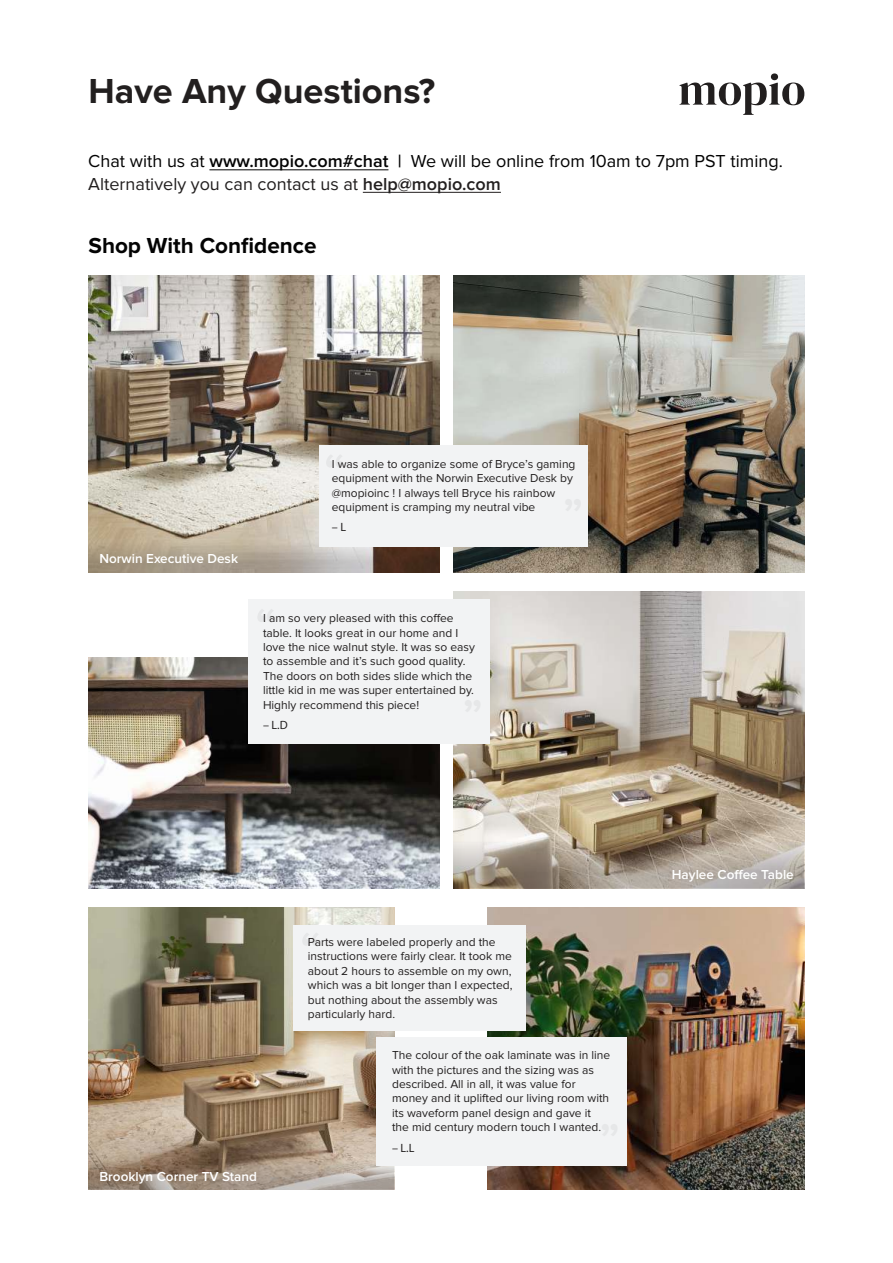
<style>
.page{position:relative;width:893px;height:1263px;background:#fff}
.page>*{position:absolute;margin:0;border:0;box-sizing:border-box;transform-origin:0 0}
.t1{font:600 50.7px "Proxima Nova";color:#e6e7e8}
.t2{font:700 36px "Proxima Nova";color:#221f1f}
.t3{font:700 22.5px "Proxima Nova";color:#030303}
.t4{font:18px/22.5px "Proxima Nova";color:#030303}
.t5{font:600 13.5px "Proxima Nova";color:#fff}
.t6{font:12px/14.4px "Proxima Nova";color:#221f1f}
.t7{font:12px "DM Serif Display";color:#221f1f}
.s1{font-weight:600}
.s2{color:#221f1f}
.s3{font-weight:600;color:#221f1f}
</style>
<div class="page">
<svg style="left:679px;top:73px;width:125px;height:42px"></svg>
<hr style="left:209px;top:170px;width:179px;height:1px;background:#030303">
<hr style="left:363px;top:192px;width:138px;height:1px;background:#221f1f">
<img style="left:139px;top:907px;width:205px;height:252px">
<img style="left:88px;top:907px;width:51px;height:252px">
<img style="left:344px;top:907px;width:50px;height:252px">
<img style="left:487px;top:907px;width:317px;height:282px">
<img style="left:88px;top:1159px;width:306px;height:30px">
<div style="left:376px;top:1038px;width:251px;height:128px;background:#f2f3f4"></div>
<div style="left:293px;top:925px;width:232px;height:105px;background:#f2f3f4"></div>
<img style="left:454px;top:591px;width:350px;height:248px">
<img style="left:88px;top:657px;width:351px;height:231px">
<div style="left:248px;top:599px;width:242px;height:145px;background:#f2f3f4"></div>
<img style="left:454px;top:839px;width:350px;height:49px">
<img style="left:88px;top:275px;width:351px;height:266px">
<img style="left:578px;top:275px;width:226px;height:297px">
<img style="left:454px;top:275px;width:124px;height:297px">
<img style="left:88px;top:541px;width:351px;height:31px">
<div style="left:319px;top:445px;width:269px;height:101px;background:#f2f3f4"></div>
<h2 class="t2" style="left:88px;top:76px;width:348px">Have Any Questions?</h2>
<h3 class="t4" style="left:88px;top:151px;width:696px">Chat with us at <span class="s1">www.mopio.com#chat |</span> We will be online from 10am to 7pm PST timing.<br><span class="s2">Alternatively you can contact us at</span> <span class="s3">help@mopio.com</span></h3>
<h3 class="t3" style="left:88px;top:236px;width:229px">Shop With Confidence</h3>
<p class="t5" style="left:99px;top:553px;width:140px">Norwin Executive Desk</p>
<h1 class="t1" style="left:324px;top:450px;width:23px">“</h1>
<p class="t6" style="left:332px;top:457px;width:245px">I was able to organize some of Bryce’s gaming equipment with the Norwin Executive Desk by @mopioinc ! I always tell Bryce his rainbow equipment is cramping my neutral vibe</p>
<p class="t7" style="left:332px;top:520px;width:16px">– L</p>
<h1 class="t1" style="left:255px;top:605px;width:23px">“</h1>
<p class="t6" style="left:263px;top:612px;width:213px">I am so very pleased with this coffee table. It looks great in our home and I love the nice walnut style. It was so easy to assemble and it’s such good quality.<br>The doors on both sides slide which the little kid in me was super entertained by.<br>Highly recommend this piece!</p>
<p class="t7" style="left:263px;top:718px;width:26px">– L.D</p>
<p class="t5" style="left:99px;top:1170px;width:159px">Brooklyn Corner TV Stand</p>
<h1 class="t1" style="left:300px;top:929px;width:23px">“</h1>
<p class="t6" style="left:308px;top:935px;width:206px">Parts were labeled properly and the instructions were fairly clear. It took me about 2 hours to assemble on my own, which was a bit longer than I expected, but nothing about the assembly was particularly hard.</p>
<p class="t6" style="left:392px;top:1049px;width:220px">The colour of the oak laminate was in line with the pictures and the sizing was as described. All in all, it was value for money and it uplifted our living room with its waveform panel design and gave it the mid century modern touch I wanted.</p>
<p class="t7" style="left:392px;top:1140px;width:24px">– L.L</p>
<p class="t5" style="left:672px;top:869px;width:123px">Haylee Coffee Table</p>
</div>
